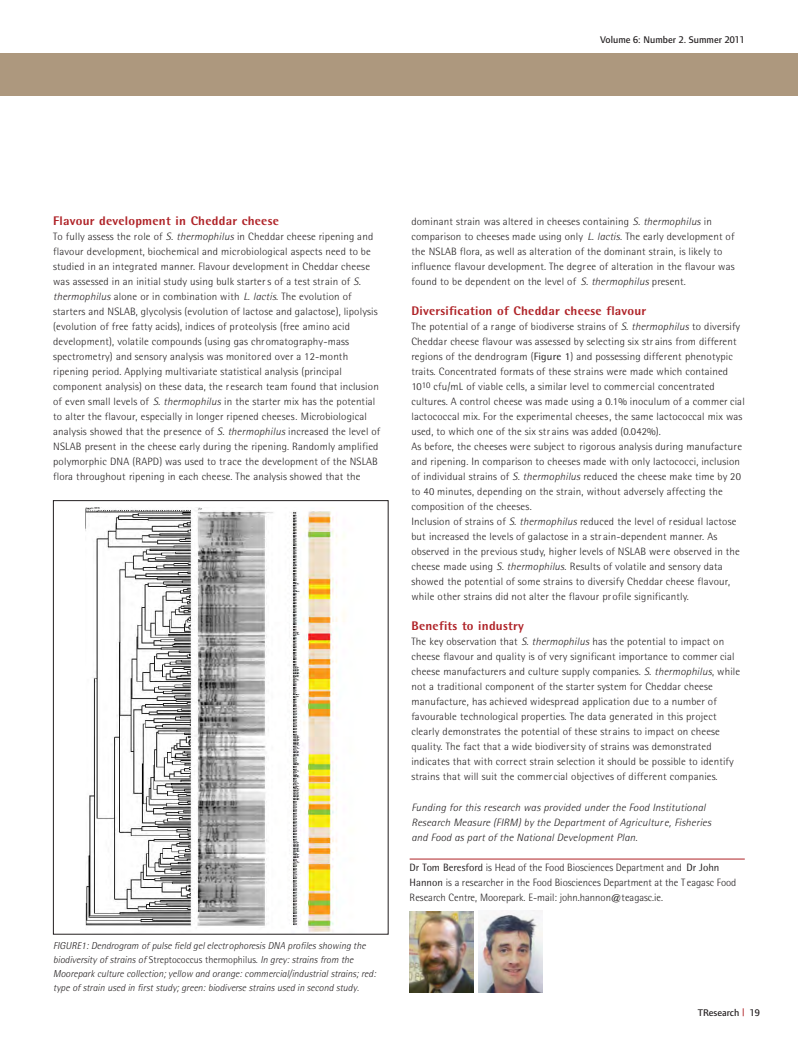
<style>
.page{position:relative;width:798px;height:1053px;background:#fff}
.page>*{position:absolute;margin:0;border:0;box-sizing:border-box;transform-origin:0 0}
.t1{font:800 12.5px "Rotis Semi Sans";letter-spacing:.015em;color:#af2227}
.t2{font:300 10.62px/15px "Rotis Semi Sans";letter-spacing:.015em;color:#231f20}
.t3{font:italic 300 10.62px/15px "Rotis Semi Sans";letter-spacing:.015em;color:#231f20}
.t4{font:italic 300 10px/13.8px "Rotis Semi Sans";color:#231f20}
.t5{font:500 10px "Foundry Form Sans";color:#231f20}
.s1{font-style:italic}
.s2{font-style:normal}
.s3{font-weight:400}
.s4{color:#af2227}
</style>
<div class="page">
<div style="left:0;top:53px;width:797px;height:43px;background:#ad987e"></div>
<hr style="left:409px;top:858px;width:335px;height:1px;background:#af2227">
<img style="left:478px;top:910px;width:64px;height:82px">
<img style="left:409px;top:911px;width:64px;height:81px">
<img style="left:85px;top:507px;width:260px;height:425px">
<div style="left:53px;top:500px;width:335px;height:434px;border:1px solid #231f20"></div>
<p class="t5" style="left:600px;top:36px;width:146px">Volume 6: Number 2. Summer 2011</p>
<p class="t1" style="left:53px;top:216px;width:227px">Flavour development in Cheddar cheese</p>
<p class="t2" style="left:53px;top:229px;width:328px">To fully assess the role of <span class="s1">S. thermophilus</span> in Cheddar cheese ripening and flavour development, biochemical and microbiological aspects need to be studied in an integrated manner. Flavour development in Cheddar cheese was assessed in an initial study using bulk starter s of a test strain of <span class="s1">S. thermophilus</span> alone or in combination with <span class="s1">L. lactis</span>. The evolution of starters and NSLAB, glycolysis (evolution of lactose and galactose), lipolysis (evolution of free fatty acids), indices of proteolysis (free amino acid development), volatile compounds (using gas chromatography-mass spectrometry) and sensory analysis was monitored over a 12-month ripening period. Applying multivariate statistical analysis (principal component analysis) on these data, the research team found that inclusion of even small levels of <span class="s1">S. thermophilus</span> in the starter mix has the potential to alter the flavour, especially in longer ripened cheeses. Microbiological analysis showed that the presence of <span class="s1">S. thermophilus</span> increased the level of NSLAB present in the cheese early during the ripening. Randomly amplified polymorphic DNA (RAPD) was used to trace the development of the NSLAB flora throughout ripening in each cheese. The analysis showed that the</p>
<p class="t4" style="left:53px;top:939px;width:324px">FIGURE1: Dendrogram of pulse field gel electrophoresis DNA profiles showing the biodiversity of strains of <span class="s2">Streptococcus thermophilus</span>. In grey: strains from the Moorepark culture collection; yellow and orange: commercial/industrial strains; red: type of strain used in first study; green: biodiverse strains used in second study.</p>
<p class="t2" style="left:411px;top:214px;width:324px">dominant strain was altered in cheeses containing <span class="s1">S. thermophilus</span> in comparison to cheeses made using only <span class="s1">L. lactis</span>. The early development of the NSLAB flora, as well as alteration of the dominant strain, is likely to influence flavour development. The degree of alteration in the flavour was found to be dependent on the level of <span class="s1">S. thermophilus</span> present.</p>
<p class="t1" style="left:411px;top:306px;width:236px">Diversification of Cheddar cheese flavour</p>
<p class="t2" style="left:411px;top:319px;width:335px">The potential of a range of biodiverse strains of <span class="s1">S. thermophilus</span> to diversify Cheddar cheese flavour was assessed by selecting six str ains from different regions of the dendrogram (<span class="s3">Figure 1</span>) and possessing different phenotypic traits. Concentrated formats of these strains were made which contained 10<sup>10</sup> cfu/mL of viable cells, a similar level to commercial concentrated cultures. A control cheese was made using a 0.1% inoculum of a commer cial lactococcal mix. For the experimental cheeses, the same lactococcal mix was used, to which one of the six str ains was added (0.042%).<br>As before, the cheeses were subject to rigorous analysis during manufacture and ripening. In comparison to cheeses made with only lactococci, inclusion of individual strains of <span class="s1">S. thermophilus</span> reduced the cheese make time by 20 to 40 minutes, depending on the strain, without adversely affecting the composition of the cheeses.<br>Inclusion of strains of <span class="s1">S. thermophilus</span> reduced the level of residual lactose but increased the levels of galactose in a str ain-dependent manner. As observed in the previous study, higher levels of NSLAB were observed in the cheese made using <span class="s1">S. thermophilus</span>. Results of volatile and sensory data showed the potential of some strains to diversify Cheddar cheese flavour, while other strains did not alter the flavour profile significantly.</p>
<p class="t1" style="left:411px;top:621px;width:114px">Benefits to industry</p>
<p class="t2" style="left:411px;top:634px;width:330px">The key observation that <span class="s1">S. thermophilus</span> has the potential to impact on cheese flavour and quality is of very significant importance to commer cial cheese manufacturers and culture supply companies. <span class="s1">S. thermophilus</span>, while not a traditional component of the starter system for Cheddar cheese manufacture, has achieved widespread application due to a number of favourable technological properties. The data generated in this project clearly demonstrates the potential of these strains to impact on cheese quality. The fact that a wide biodiversity of strains was demonstrated indicates that with correct strain selection it should be possible to identify strains that will suit the commercial objectives of different companies.</p>
<p class="t3" style="left:411px;top:799px;width:301px">Funding for this research was provided under the Food Institutional<br>Research Measure (FIRM) by the Department of Agriculture, Fisheries and Food as part of the National Development Plan.</p>
<p class="t2" style="left:409px;top:859px;width:328px"><span class="s3">Dr Tom Beresford</span> is Head of the Food Biosciences Department and <span class="s3">Dr John<br>Hannon</span> is a researcher in the Food Biosciences Department at the T eagasc Food<br>Research Centre, Moorepark. E-mail: john.hannon@teagasc.ie.</p>
<p class="t5" style="left:697px;top:1008px;width:64px">TResearch <span class="s4">|</span> 19</p>
</div>
